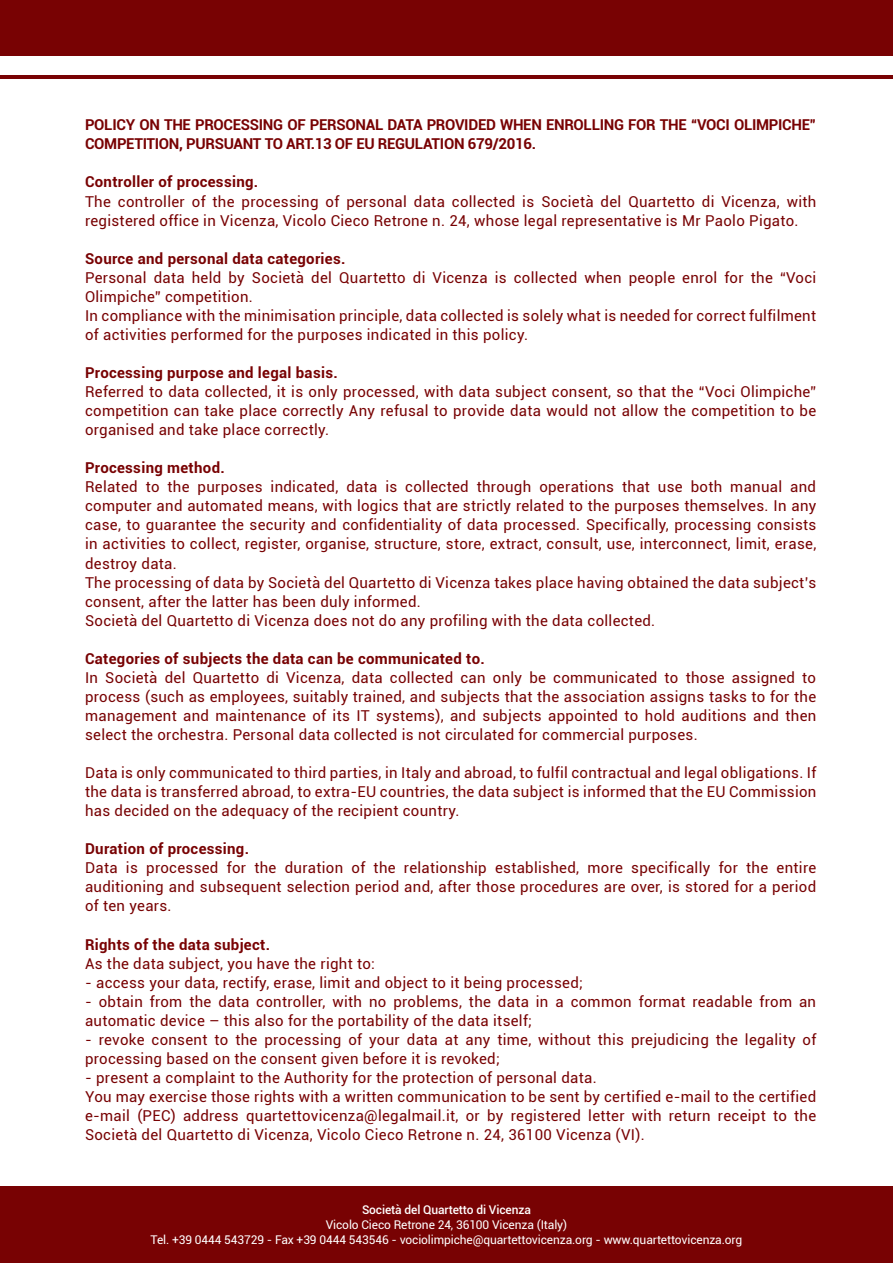
<style>
.page{position:relative;width:893px;height:1263px;background:#fff}
.page>*{position:absolute;margin:0;border:0;box-sizing:border-box;transform-origin:0 0}
.t1{font:15px/19px "Roboto";letter-spacing:.02em;color:#780203}
.t2{font:700 15px "Roboto";letter-spacing:.02em;color:#780203}
.t3{font:700 15px/19px "Roboto";letter-spacing:-.02em;color:#780203}
.t4{font:12px/15px "Roboto";letter-spacing:-.01em;color:#fff;text-align:center}
.t5{font:500 12px "Roboto";letter-spacing:-.01em;color:#fff}
</style>
<div class="page">
<div style="left:0;top:1186px;width:893px;height:77px;background:#780203"></div>
<div style="left:0;top:0;width:893px;height:55px;background:#780203"></div>
<hr style="left:0;top:75px;width:893px;height:3px;background:#780203">
<p class="t3" style="left:85px;top:115px;width:733px">POLICY ON THE PROCESSING OF PERSONAL DATA PROVIDED WHEN ENROLLING FOR THE “VOCI OLIMPICHE”<br>COMPETITION, PURSUANT TO ART.13 OF EU REGU</p>
<p class="t3" style="left:415px;top:134px;width:123px">LATION 679/2016.</p>
<p class="t2" style="left:85px;top:172px;width:175px">Controller of processing.</p>
<p class="t1" style="left:85px;top:191px;width:733px">The controller of the processing of personal data collected is Società del Quartetto di Vicenza, with registered office in Vicenza, Vicolo Cieco Retrone n. 24, whose legal representative is M r Paolo Pigato.</p>
<p class="t2" style="left:85px;top:248px;width:262px">Source and personal data categories.</p>
<p class="t1" style="left:85px;top:267px;width:733px">Personal data held by Società del Quartetto di Vicenza is collected when people enrol for the “Voci Olimpiche” competition.<br>I n compliance with the minimisation principle, data collected is solely what is needed for correct fulfilment of activities performed for the purposes indicated in this policy.</p>
<p class="t2" style="left:85px;top:362px;width:254px">Processing purpose and legal basis.</p>
<p class="t1" style="left:85px;top:382px;width:733px;text-align:justify">Referred to data collected, it is only processed, with data subject consent, so that the “Voci Olimpiche” competition can take place correctly Any refusal to provide data would not allow the competition to be organised and take place correctly.</p>
<p class="t2" style="left:85px;top:457px;width:141px">Processing method.</p>
<p class="t1" style="left:85px;top:477px;width:733px">Related to the purposes indicated, data is collected through operations that use both manual and computer and automated means, with logics that are strictly related to the purposes themselves. I n any case, to guarantee the security and confidentiality of data processed. Specifically, processing consists in activities to collect, register, organise, structure, store, extract, consult, use, interconnect, limit, erase, destroy data.<br>The processing of data by Società del Quartetto di Vicenza takes place having obtained the data subject’s consent, after the latter has been duly informed.<br>Società del Quartetto di Vicenza does not do any profiling with the data collected.</p>
<p class="t2" style="left:85px;top:648px;width:401px">Categories of subjects the data can be communicated to.</p>
<p class="t1" style="left:85px;top:667px;width:733px;text-align:justify">I n Società del Quartetto di Vicenza, data collected can only be communicated to those assigned to process (such as employees, suitably trained, and subjects that the association assigns tasks to for the management and maintenance of its IT systems), and subjects appointed to hold auditions and then select the orchestra. Personal data collected is not circulated for commercial purposes.</p>
<p class="t1" style="left:85px;top:763px;width:733px;text-align:justify">Data is only communicated to third parties, in Italy and abroad, to fulfil contractual and legal obligations. If the data is transferred abroad, to extra-EU countries, the data subject is informed that the EU Commission has decided on the adequacy of the recipient country.</p>
<p class="t2" style="left:85px;top:838px;width:166px">Duration of processing.</p>
<p class="t1" style="left:85px;top:858px;width:733px;text-align:justify">Data is processed for the duration of the relationship established, more specifically for the entire auditioning and subsequent selection period and, after those procedures are over, is stored for a period of ten years.</p>
<p class="t2" style="left:85px;top:934px;width:186px">Rights of the data subject.</p>
<p class="t1" style="left:85px;top:953px;width:292px">As the data subject, you have the right to:</p>
<p class="t1" style="left:85px;top:972px;width:499px">- access your data, rectify, erase, limit and object to it being processed;</p>
<p class="t1" style="left:85px;top:991px;width:733px">- obtain from the data controller, with no problems, the data in a common format readable from an automatic device – this also for the portability of the data itself;</p>
<p class="t1" style="left:85px;top:1029px;width:733px">- revoke consent to the processing of your data at any time, without this prejudicing the legality of processing based on the consent given before it is revoked;</p>
<p class="t1" style="left:85px;top:1067px;width:733px">- present a complaint to the Authority for the protection of personal data.<br>You may exercise those rights with a written communication to be sent by certified e-mail to the certified e-mail (PEC</p>
<p class="t1" style="left:85px;top:1105px;width:733px;text-indent:86px">) address quartettovicenza@legalmail.it, or by registered letter with return receipt to the<br>Società del Quartetto di Vicenza, Vicolo Cieco Retrone n. 24, 36100 Vicenza (VI).</p>
<p class="t5" style="left:362px;top:1201px;width:170px">Società del Quartetto di Vicenza</p>
<p class="t4" style="left:151px;top:1216px;width:593px">Vicolo Cieco Retrone 24, 36100 Vicenza (Italy)<br>Tel. +39 0444 543729 - Fax +39 0444 543546 - vociolimpiche@quartettovicenza.org - www.quartettovicenza.org</p>
</div>
